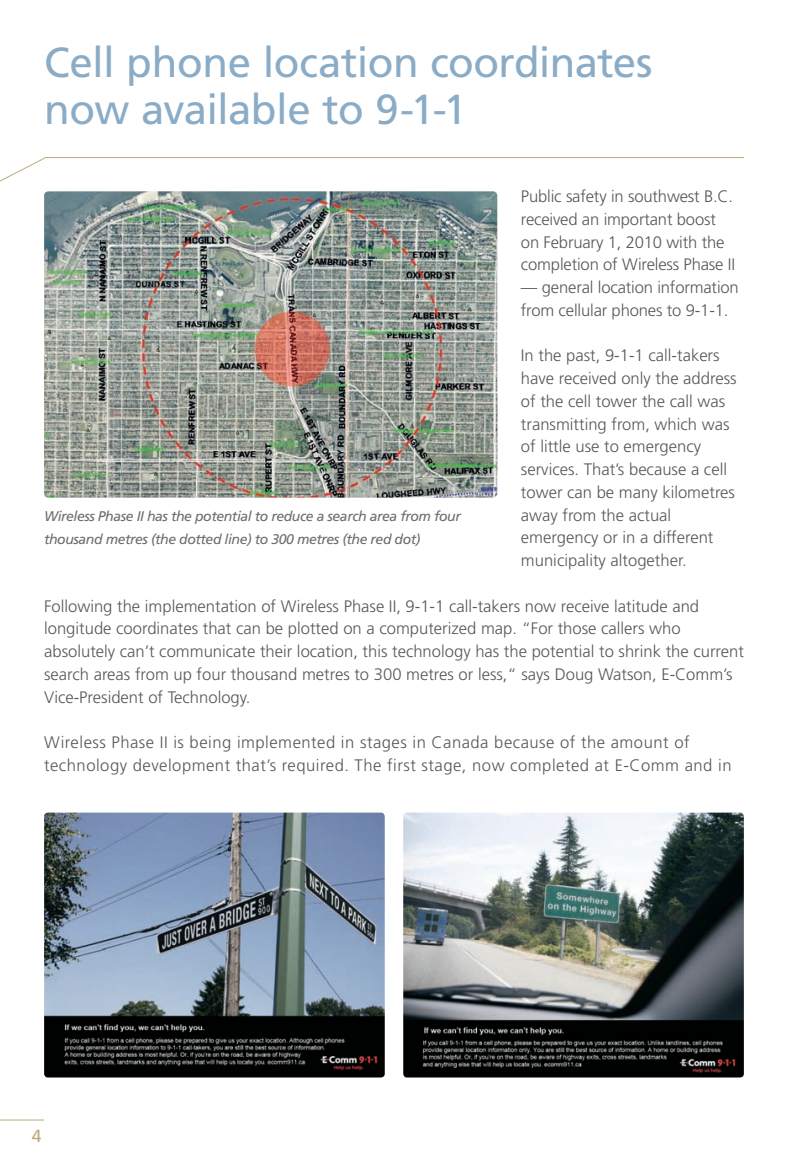
<style>
.page{position:relative;width:788px;height:1166px;background:#fff}
.page>*{position:absolute;margin:0;border:0;box-sizing:border-box;transform-origin:0 0}
.Hed_01{font:42px/47.2px "Frutiger";letter-spacing:-.015em;color:#8aacc7}
.t1{font:17.5px "Frutiger";color:#bdaa7e}
.Body_intro{font:300 16.62px/22.8px "Frutiger";color:#57585a}
.Body_intro-2{font:300 16.62px/22.8px "Frutiger";letter-spacing:.03em;color:#57585a}
.caption_cover{font:italic 14px/22.8px "Frutiger";letter-spacing:-.03em;color:#6c6d70}
</style>
<div class="page">
<hr style="left:0;top:1119px;width:44px;height:1px;background:#bdaa7e">
<img style="left:44px;top:191px;width:453px;height:306px">
<svg style="left:0;top:157px;width:744px;height:25px"></svg>
<img style="left:44px;top:812px;width:341px;height:265px">
<img style="left:403px;top:812px;width:340px;height:265px">
<p class="Hed_01" style="left:44px;top:38px;width:609px">Cell phone location coordinates now available to 9-1-1</p>
<p class="Body_intro" style="left:521px;top:185px;width:216px">Public safety in southwest B.C. received an important boost on February 1, 2010 with the completion of Wireless Phase II</p>
<p class="Body_intro" style="left:521px;top:276px;width:219px">— general location information from cellular phones to 9-1-1.</p>
<p class="Body_intro" style="left:521px;top:344px;width:217px">In the past, 9-1-1 call-takers have received only the address of the cell tower the call was transmitting from, which was of little use to emergency services. That’s because a cell tower can be many kilometres away from the actual emergency or in a different municipality altogether.</p>
<p class="Body_intro" style="left:44px;top:594px;width:701px">Following the implementation of Wireless Phase II, 9-1-1 call-takers now receive latitude and longitude coordinates that can be plotted on a computerized map. “For those callers who absolutely can’t communicate their location, this technology has the potential to shrink the current search areas from up four thousand metres to 300 metres or less,“ says Doug Watson, E-Comm’s Vice-President of Technology.</p>
<p class="Body_intro-2" style="left:44px;top:731px;width:689px">Wireless Phase II is being implemented in stages in Canada because of the amount of technology development that’s required. The first stage, now completed at E-Comm and in</p>
<p class="caption_cover" style="left:44px;top:504px;width:418px">Wireless Phase II has the potential to reduce a search area from four thousand metres (the dotted line) to 300 metres (the red dot)</p>
<p class="t1" style="left:32px;top:1125px;width:11px">4</p>
</div>
